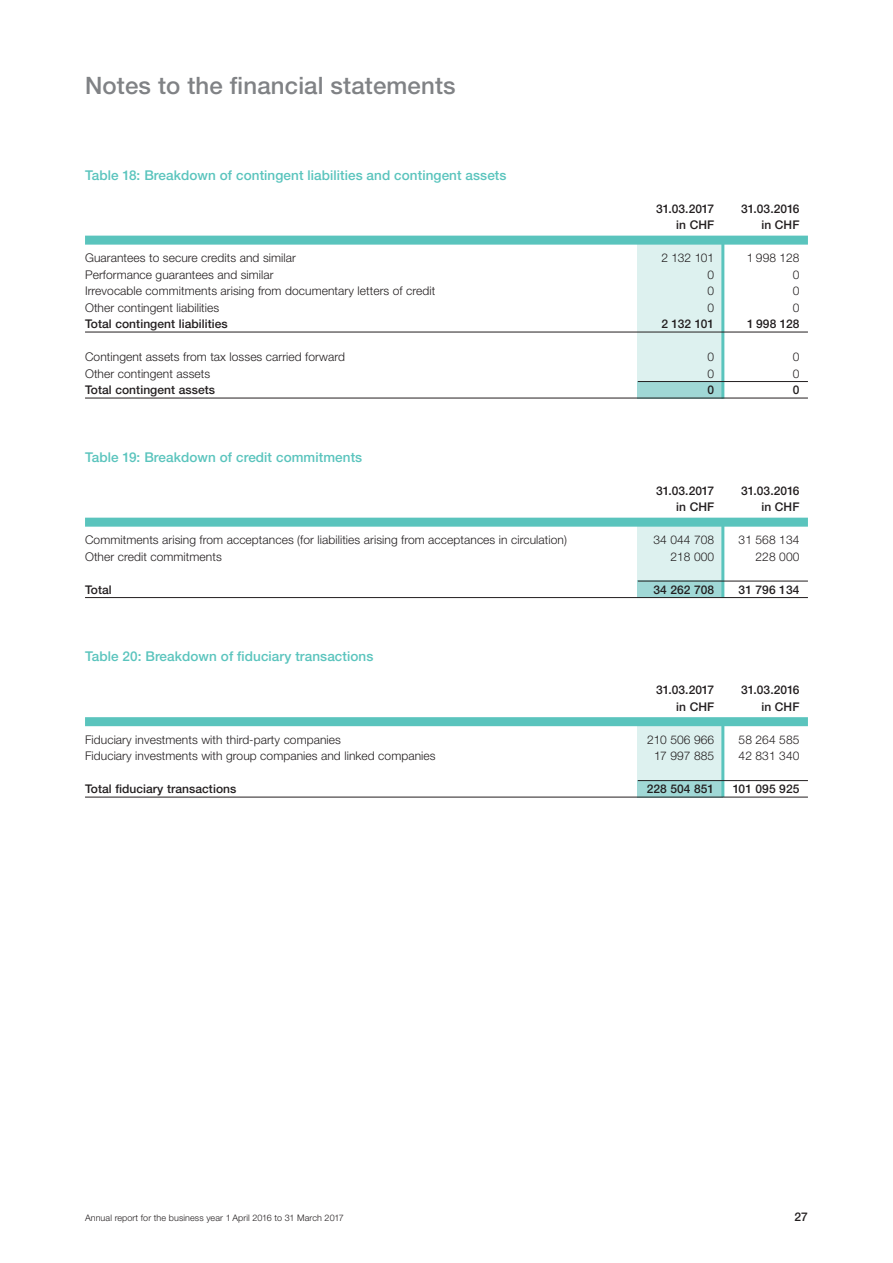
<style>
.page{position:relative;width:893px;height:1263px;background:#fff}
.page>*{position:absolute;margin:0;border:0;box-sizing:border-box;transform-origin:0 0}
.t1{font:500 24px "Helvetica Neue LT Std";letter-spacing:.005em;color:#808285}
.t2{font:500 13.5px "Helvetica Neue LT Std";letter-spacing:.005em;color:#5ac4bd}
.t3{font:300 12px "Helvetica Neue LT Std";letter-spacing:.005em;color:#231f20}
.t4{font:500 12px "Helvetica Neue LT Std";letter-spacing:.005em;color:#231f20}
.t5{font:300 9px "Helvetica Neue LT Std";letter-spacing:.01em;color:#231f20}
</style>
<div class="page">
<div style="left:638px;top:243px;width:85px;height:156px;background:#ddf1ef"></div>
<div style="left:638px;top:524px;width:85px;height:73px;background:#ddf1ef"></div>
<div style="left:638px;top:724px;width:85px;height:73px;background:#ddf1ef"></div>
<div style="left:638px;top:382px;width:85px;height:17px;background:#a0d8d6"></div>
<div style="left:638px;top:581px;width:85px;height:17px;background:#a0d8d6"></div>
<div style="left:638px;top:780px;width:85px;height:17px;background:#a0d8d6"></div>
<hr style="left:721px;top:238px;width:3px;height:161px;background:#5ac4bd">
<hr style="left:721px;top:520px;width:3px;height:78px;background:#5ac4bd">
<hr style="left:721px;top:719px;width:3px;height:78px;background:#5ac4bd">
<div style="left:85px;top:236px;width:723px;height:9px;background:#5ac4bd"></div>
<hr style="left:85px;top:332px;width:723px;height:1px;background:#231f20">
<hr style="left:638px;top:381px;width:170px;height:1px;background:#231f20">
<hr style="left:85px;top:398px;width:723px;height:1px;background:#231f20">
<div style="left:85px;top:518px;width:723px;height:9px;background:#5ac4bd"></div>
<hr style="left:638px;top:581px;width:170px;height:1px;background:#231f20">
<hr style="left:85px;top:597px;width:723px;height:1px;background:#231f20">
<div style="left:85px;top:717px;width:723px;height:9px;background:#5ac4bd"></div>
<hr style="left:638px;top:780px;width:170px;height:1px;background:#231f20">
<hr style="left:85px;top:797px;width:723px;height:1px;background:#231f20">
<h1 class="t1" style="left:85px;top:71px;width:372px">Notes to the financial statements</h1>
<p class="t2" style="left:85px;top:167px;width:423px">Table 18: Breakdown of contingent liabilities and contingent assets</p>
<p class="t4" style="left:656px;top:201px;width:60px">31.03.2017</p>
<p class="t4" style="left:741px;top:201px;width:60px">31.03.2016</p>
<p class="t4" style="left:676px;top:218px;width:39px">in CHF</p>
<p class="t4" style="left:761px;top:218px;width:39px">in CHF</p>
<p class="t3" style="left:85px;top:251px;width:212px">Guarantees to secure credits and similar</p>
<p class="t3" style="left:661px;top:251px;width:54px">2 132 101</p>
<p class="t3" style="left:747px;top:251px;width:54px">1 998 128</p>
<p class="t3" style="left:85px;top:267px;width:190px">Performance guarantees and similar</p>
<p class="t3" style="left:708px;top:267px;width:8px">0</p>
<p class="t3" style="left:793px;top:267px;width:8px">0</p>
<p class="t3" style="left:85px;top:284px;width:352px">Irrevocable commitments arising from documentary letters of credit</p>
<p class="t3" style="left:708px;top:284px;width:8px">0</p>
<p class="t3" style="left:793px;top:284px;width:8px">0</p>
<p class="t3" style="left:85px;top:300px;width:136px">Other contingent liabilities</p>
<p class="t3" style="left:708px;top:300px;width:8px">0</p>
<p class="t3" style="left:793px;top:300px;width:8px">0</p>
<p class="t4" style="left:85px;top:317px;width:144px">Total contingent liabilities</p>
<p class="t4" style="left:661px;top:317px;width:54px">2 132 101</p>
<p class="t4" style="left:747px;top:317px;width:54px">1 998 128</p>
<p class="t3" style="left:85px;top:350px;width:261px">Contingent assets from tax losses carried forward</p>
<p class="t3" style="left:708px;top:350px;width:8px">0</p>
<p class="t3" style="left:793px;top:350px;width:8px">0</p>
<p class="t3" style="left:85px;top:366px;width:127px">Other contingent assets</p>
<p class="t3" style="left:708px;top:366px;width:8px">0</p>
<p class="t3" style="left:793px;top:366px;width:8px">0</p>
<p class="t4" style="left:85px;top:383px;width:132px">Total contingent assets</p>
<p class="t4" style="left:708px;top:383px;width:8px">0</p>
<p class="t4" style="left:793px;top:383px;width:8px">0</p>
<p class="t2" style="left:85px;top:449px;width:279px">Table 19: Breakdown of credit commitments</p>
<p class="t4" style="left:656px;top:483px;width:60px">31.03.2017</p>
<p class="t4" style="left:741px;top:483px;width:60px">31.03.2016</p>
<p class="t4" style="left:676px;top:500px;width:39px">in CHF</p>
<p class="t4" style="left:761px;top:500px;width:39px">in CHF</p>
<p class="t3" style="left:85px;top:533px;width:483px">Commitments arising from acceptances (for liabilities arising from acceptances in circulation)</p>
<p class="t3" style="left:653px;top:533px;width:62px">34 044 708</p>
<p class="t3" style="left:739px;top:533px;width:62px">31 568 134</p>
<p class="t3" style="left:85px;top:549px;width:138px">Other credit commitments</p>
<p class="t3" style="left:670px;top:549px;width:45px">218 000</p>
<p class="t3" style="left:756px;top:549px;width:45px">228 000</p>
<p class="t4" style="left:85px;top:582px;width:28px">Total</p>
<p class="t4" style="left:653px;top:582px;width:62px">34 262 708</p>
<p class="t4" style="left:739px;top:582px;width:62px">31 796 134</p>
<p class="t2" style="left:85px;top:648px;width:290px">Table 20: Breakdown of fiduciary transactions</p>
<p class="t4" style="left:656px;top:683px;width:60px">31.03.2017</p>
<p class="t4" style="left:741px;top:683px;width:60px">31.03.2016</p>
<p class="t4" style="left:676px;top:699px;width:39px">in CHF</p>
<p class="t4" style="left:761px;top:699px;width:39px">in CHF</p>
<p class="t3" style="left:85px;top:732px;width:257px">Fiduciary investments with third-party companies</p>
<p class="t3" style="left:647px;top:732px;width:69px">210 506 966</p>
<p class="t3" style="left:739px;top:732px;width:62px">58 264 585</p>
<p class="t3" style="left:85px;top:749px;width:352px">Fiduciary investments with group companies and linked companies</p>
<p class="t3" style="left:654px;top:749px;width:62px">17 997 885</p>
<p class="t3" style="left:739px;top:749px;width:62px">42 831 340</p>
<p class="t4" style="left:85px;top:782px;width:153px">Total fiduciary transactions</p>
<p class="t4" style="left:647px;top:782px;width:69px">228 504 851</p>
<p class="t4" style="left:733px;top:782px;width:68px">101 095 925</p>
<p class="t5" style="left:85px;top:1212px;width:260px">Annual report for the business year 1 April 2016 to 31 March 2017</p>
<p class="t4" style="left:795px;top:1209px;width:15px">27</p>
</div>
